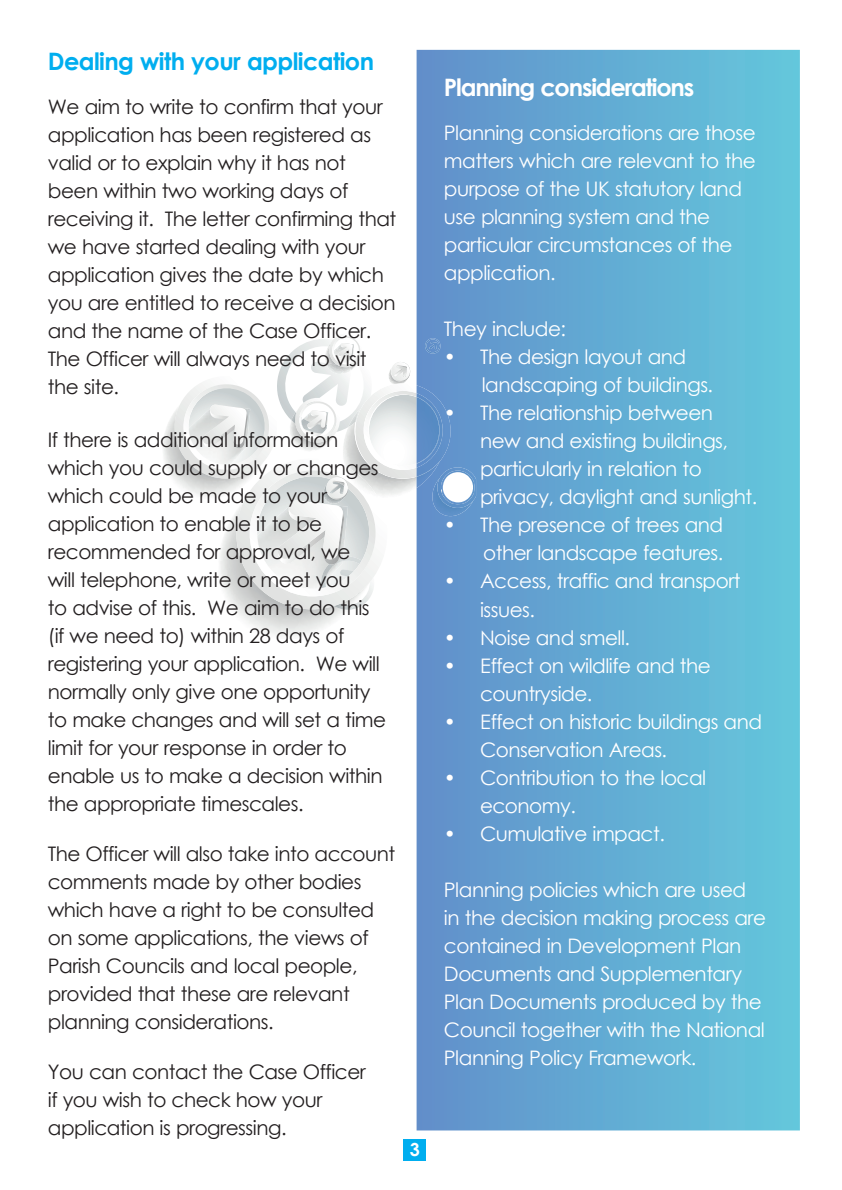
<style>
.page{position:relative;width:842px;height:1190px;background:#fff}
.page>*{position:absolute;margin:0;border:0;box-sizing:border-box;transform-origin:0 0}
.t1{font:700 24px "Century Gothic";letter-spacing:-.025em;color:#00aeef}
.t2{font:700 24px "Century Gothic";letter-spacing:-.05em;color:#fff}
.t3{font:20px/28px "Century Gothic";letter-spacing:-.025em;color:#231f20}
.t4{font:20px/28px "Century Gothic";letter-spacing:-.025em;color:#fff}
.t5{font:700 18px "Century Gothic";color:#fff}
</style>
<div class="page">
<svg style="left:416px;top:50px;width:383px;height:1080px;background:#62abd3"></svg>
<img style="left:424px;top:338px;width:17px;height:15px">
<img style="left:416px;top:385px;width:38px;height:82px">
<img style="left:416px;top:476px;width:21px;height:12px">
<img style="left:416px;top:461px;width:24px;height:15px">
<img style="left:430px;top:478px;width:43px;height:38px">
<img style="left:437px;top:467px;width:39px;height:41px">
<img style="left:442px;top:470px;width:33px;height:34px">
<svg style="left:167px;top:336px;width:249px;height:273px"></svg>
<div style="left:403px;top:1138px;width:23px;height:21px;background:#00aeef"></div>
<h1 class="t1" style="left:48px;top:46px;width:328px">Dealing with your application</h1>
<p class="t3" style="left:48px;top:92px;width:350px">We aim to write to confirm that your application has been registered as valid or to explain why it has not been within two working days of receiving it. The letter confirming that we have started dealing with your application gives the date by which you are entitled to receive a decision and the name of the Case Officer.<br>The Officer will always need to visit the site.</p>
<p class="t3" style="left:48px;top:425px;width:332px">If there is additional information which you could supply or changes which could be made to your application to enable it to be recommended for approval, we will telephone, write or meet you<br>to advise of this. We aim to do this (if we need to) within 28 days of</p>
<p class="t3" style="left:48px;top:649px;width:340px">registering your application. We will normally only give one opportunity to make changes and will set a time limit for your response in order to enable us to make a decision within the appropriate timescales.</p>
<p class="t3" style="left:48px;top:839px;width:349px">The Officer will also take into account comments made by other bodies which have a right to be consulted on some applications, the views of<br>Parish Councils and local people, provided that these are relevant planning considerations.</p>
<p class="t3" style="left:48px;top:1057px;width:319px">You can contact the Case Officer if you wish to check how your application is progressing.</p>
<p class="t5" style="left:409px;top:1137px;width:12px">3</p>
<p class="t2" style="left:444px;top:72px;width:252px">Planning considerations</p>
<p class="t4" style="left:444px;top:118px;width:313px">Planning considerations are those matters which are relevant to the purpose of the UK statutory land use planning system and the particular circumstances of the application.</p>
<p class="t4" style="left:444px;top:314px;width:124px">They include:</p>
<p class="t4" style="left:481px;top:342px;width:233px;text-indent:-38px">• The design layout and landscaping of buildings.</p>
<p class="t4" style="left:480px;top:398px;width:279px;text-indent:-36px">• The relationship between new and existing buildings, particularly in relation to privacy, daylight and sunlight.</p>
<p class="t4" style="left:444px;top:510px;width:281px;text-align:right">• The presence of trees and other landscape features.</p>
<p class="t4" style="left:480px;top:566px;width:262px;text-indent:-36px">• Access, traffic and transport issues.</p>
<p class="t4" style="left:444px;top:622px;width:187px">• Noise and smell.</p>
<p class="t4" style="left:480px;top:650px;width:232px;text-indent:-36px">• Effect on wildlife and the countryside.</p>
<p class="t4" style="left:480px;top:706px;width:283px;text-indent:-36px">• Effect on historic buildings and<br>Conservation Areas.</p>
<p class="t4" style="left:480px;top:762px;width:228px;text-indent:-36px">• Contribution to the local economy.</p>
<p class="t4" style="left:444px;top:818px;width:222px">• Cumulative impact.</p>
<p class="t4" style="left:444px;top:874px;width:323px">Planning policies which are used in the decision making process are contained in Development Plan<br>Documents and Supplementary<br>Plan Documents produced by the<br>Council together with the National<br>Planning Policy Framework.</p>
</div>
